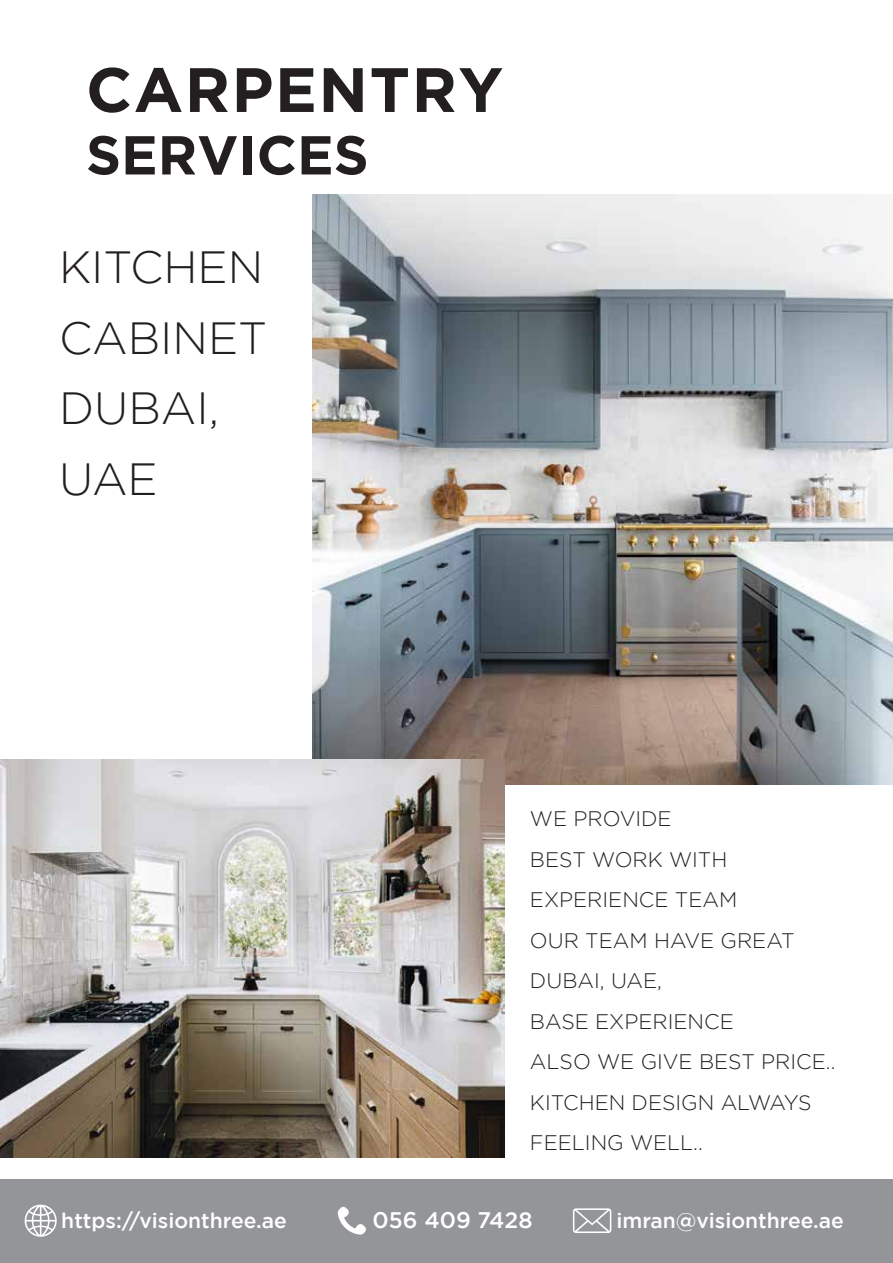
<style>
.page{position:relative;width:893px;height:1263px;background:#fff}
.page>*{position:absolute;margin:0;border:0;box-sizing:border-box;transform-origin:0 0}
.t1{font:700 62.55px "Gotham";letter-spacing:.025em;color:#231f20}
.t2{font:700 54.75px "Gotham";color:#231f20}
.t3{font:300 45px/70.5px "Gotham";color:#231f20}
.t4{font:500 22.5px "Gotham";color:#fff}
.t5{font:300 21px/40.5px "Gotham";color:#231f20}
.t6{font:500 21px "Gotham";color:#fff}
</style>
<div class="page">
<img style="left:313px;top:194px;width:580px;height:590px">
<div style="left:0;top:1179px;width:893px;height:84px;background:#939598"></div>
<svg style="left:338px;top:1207px;width:28px;height:27px"></svg>
<svg style="left:573px;top:1208px;width:38px;height:25px"></svg>
<svg style="left:24px;top:1204px;width:33px;height:33px"></svg>
<img style="left:0;top:760px;width:504px;height:398px">
<h1 class="t1" style="left:86px;top:54px;width:419px">CARPENTRY</h1>
<h2 class="t2" style="left:86px;top:123px;width:284px">SERVICES</h2>
<h3 class="t3" style="left:59px;top:232px;width:210px">KITCHEN<br>CABINET<br>DUBAI,<br>UAE</h3>
<p class="t5" style="left:530px;top:798px;width:307px">WE PROVIDE<br>BEST WORK WITH<br>EXPERIENCE TEAM<br>OUR TEAM HAVE GREAT<br>DUBAI, UAE,<br>BASE EXPERIENCE<br>ALSO WE GIVE BEST PRICE..<br>KITCHEN DESIGN ALWAYS<br>FEELING WELL..</p>
<p class="t6" style="left:61px;top:1209px;width:227px">https://visionthree.ae</p>
<p class="t4" style="left:373px;top:1207px;width:161px">056 409 7428</p>
<p class="t6" style="left:616px;top:1209px;width:229px">imran@visionthree.ae</p>
</div>
